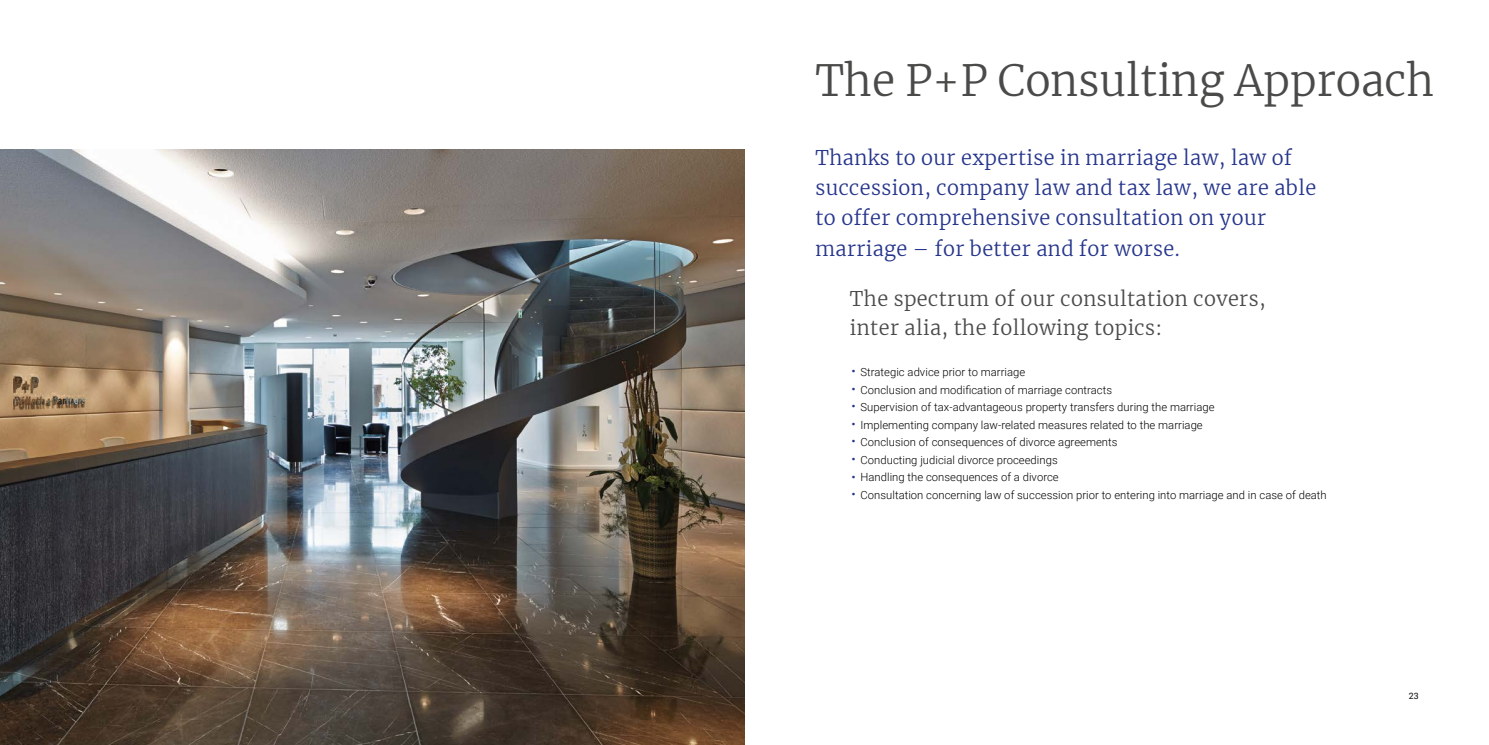
<style>
.page{position:relative;width:1489px;height:745px;background:#fff}
.page>*{position:absolute;margin:0;border:0;box-sizing:border-box;transform-origin:0 0}
.t1{font:300 42.5px "Merriweather";color:#4a4a49}
.t2{font:300 31.25px "Roboto";color:#26358c}
.t3{font:300 20px/30px "Merriweather";letter-spacing:.02em;color:#26358c}
.t4{font:300 20px/28.8px "Merriweather";letter-spacing:.02em;color:#4a4a49}
.t5{font:300 11.25px "Roboto";letter-spacing:.005em;color:#000}
.t6{font:8.75px "Roboto";color:#000}
</style>
<div class="page">
<img style="left:0;top:149px;width:744px;height:595px">
<h1 class="t1" style="left:815px;top:51px;width:620px">The P+P Consulting Approach</h1>
<h3 class="t3" style="left:815px;top:142px;width:502px">Thanks to our expertise in marriage law, law of succession, company law and tax law, we are able to offer comprehensive consultation on your marriage – for better and for worse.</h3>
<h3 class="t4" style="left:850px;top:283px;width:417px">The spectrum of our consultation covers, inter alia, the following topics:</h3>
<h2 class="t2" style="left:850px;top:349px;width:9px">·</h2>
<p class="t5" style="left:860px;top:364px;width:166px">Strategic advice prior to marriage</p>
<h2 class="t2" style="left:850px;top:366px;width:9px">·</h2>
<p class="t5" style="left:860px;top:381px;width:253px">Conclusion and modification of marriage contracts</p>
<h2 class="t2" style="left:850px;top:384px;width:9px">·</h2>
<p class="t5" style="left:860px;top:399px;width:355px">Supervision of tax-advantageous property transfers during the marriage</p>
<h2 class="t2" style="left:850px;top:401px;width:9px">·</h2>
<p class="t5" style="left:860px;top:416px;width:344px">Implementing company law-related measures related to the marriage</p>
<h2 class="t2" style="left:850px;top:419px;width:9px">·</h2>
<p class="t5" style="left:860px;top:434px;width:258px">Conclusion of consequences of divorce agreements</p>
<h2 class="t2" style="left:850px;top:436px;width:9px">·</h2>
<p class="t5" style="left:860px;top:451px;width:199px">Conducting judicial divorce proceedings</p>
<h2 class="t2" style="left:850px;top:454px;width:9px">·</h2>
<p class="t5" style="left:860px;top:469px;width:200px">Handling the consequences of a divorce</p>
<h2 class="t2" style="left:850px;top:471px;width:9px">·</h2>
<p class="t5" style="left:860px;top:486px;width:467px">Consultation concerning law of succession prior to entering into marriage and in case of death</p>
<p class="t6" style="left:1408px;top:689px;width:11px">23</p>
</div>
